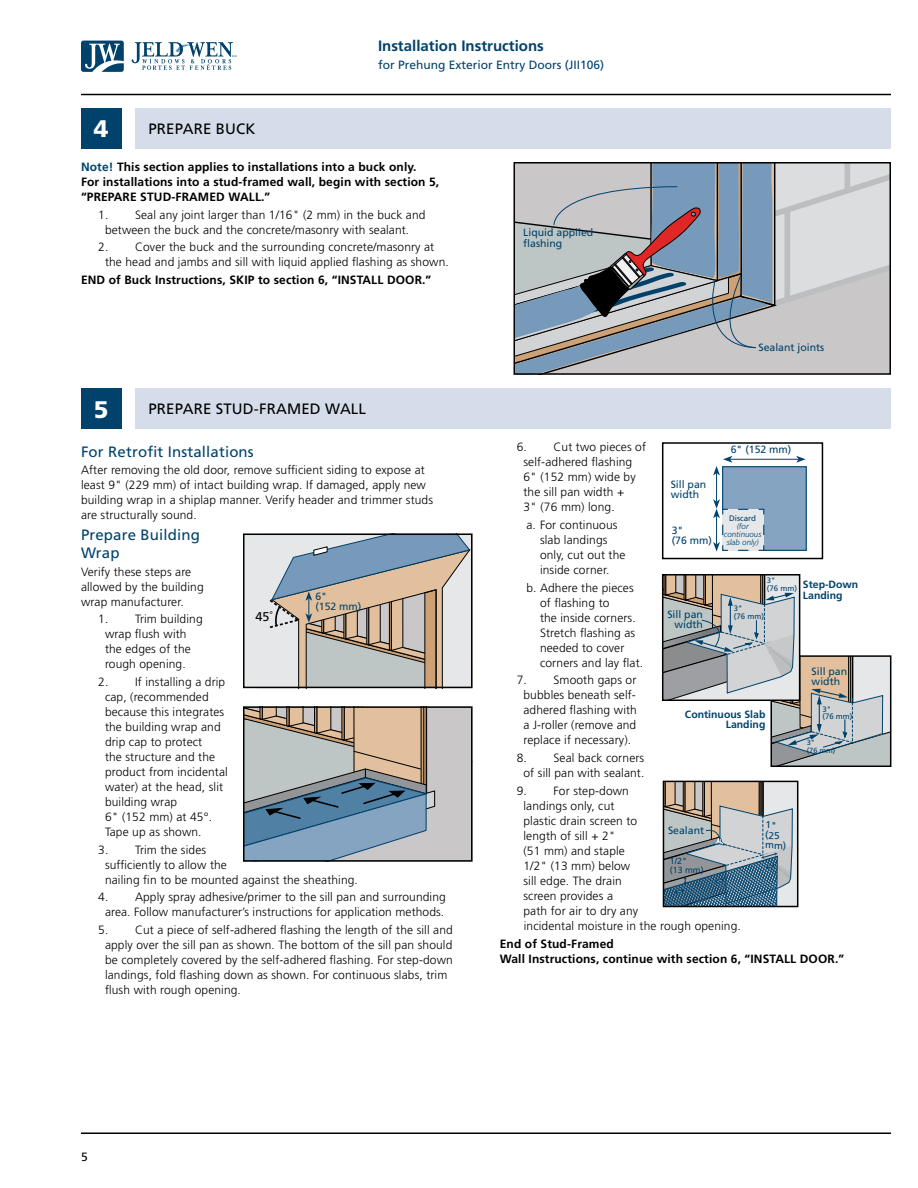
<style>
.page{position:relative;width:918px;height:1188px;background:#fff}
.page>*{position:absolute;margin:0;border:0;box-sizing:border-box;transform-origin:0 0}
.t1{font:900 24px "Frutiger LT Std";color:#fff}
.t2{font:15px/18px "Frutiger LT Std";letter-spacing:.01em;color:#00426c}
.t3{font:15px "Frutiger LT Std";letter-spacing:.01em;color:#000}
.t4{font:700 15px "Frutiger LT Std";color:#00426c}
.t5{font:12.75px "Frutiger LT Std";color:#000}
.t6{font:300 12px/15px "Frutiger LT Std";letter-spacing:.01em;color:#000}
.t7{font:700 12px/15px "Frutiger LT Std";letter-spacing:.01em;color:#000}
.t8{font:12px "Frutiger LT Std";color:#00426c}
.t9{font:12px "Frutiger LT Std";color:#000}
.t10{font:10.5px/10.5px "Frutiger LT Std";color:#00426c}
.t11{font:700 10.5px/10.5px "Frutiger LT Std";color:#00426c;text-align:right}
.t12{font:10.05px/10.1px "Frutiger LT Std";color:#00426c}
.t13{font:8.85px/8.9px "Frutiger LT Std";color:#00426c}
.t14{font:italic 300 7.95px/7.9px "Frutiger LT Std";color:#00426c;text-align:center}
.t15{font:7.95px "Frutiger LT Std";color:#00426c}
.t16{font:7.8px/7.5px "Frutiger LT Std";color:#00426c}
.t17{font:7.5px/7.2px "Frutiger LT Std";color:#00426c}
.s1{color:#00426c}
</style>
<div class="page">
<svg style="left:132px;top:42px;width:105px;height:28px"></svg>
<svg style="left:81px;top:41px;width:43px;height:31px"></svg>
<hr style="left:81px;top:94px;width:810px;height:1px;background:#000">
<hr style="left:81px;top:1132px;width:810px;height:2px;background:#000">
<div style="left:135px;top:108px;width:756px;height:40px;background:#d4dde9"></div>
<div style="left:81px;top:108px;width:41px;height:40px;background:#00426c"></div>
<svg style="left:246px;top:709px;width:223px;height:150px;background:#a0a7aa"></svg>
<div style="left:243px;top:706px;width:229px;height:156px;border:2px solid #000"></div>
<div style="left:662px;top:442px;width:161px;height:117px;border:2px solid #000"></div>
<div style="left:722px;top:466px;width:85px;height:85px;background:#85a4c2;border:1px solid #00426c"></div>
<hr style="left:730px;top:459px;width:69px;height:1px;background:#00426c">
<svg style="left:796px;top:456px;width:10px;height:7px"></svg>
<svg style="left:713px;top:456px;width:52px;height:95px"></svg>
<svg style="left:663px;top:781px;width:135px;height:126px;background:#979fa2"></svg>
<svg style="left:663px;top:575px;width:228px;height:191px"></svg>
<div style="left:135px;top:388px;width:756px;height:41px;background:#d4dde9"></div>
<div style="left:81px;top:388px;width:41px;height:41px;background:#00426c"></div>
<svg style="left:514px;top:163px;width:376px;height:211px;background:#aaafb6"></svg>
<svg style="left:243px;top:534px;width:229px;height:154px;background:#b8b7b3"></svg>
<p class="t4" style="left:378px;top:37px;width:167px">Installation Instructions</p>
<p class="t8" style="left:378px;top:58px;width:228px">for Prehung Exterior Entry Doors (JII106)</p>
<h1 class="t1" style="left:94px;top:114px;width:16px">4</h1>
<p class="t3" style="left:148px;top:120px;width:108px">PREPARE BUCK</p>
<p class="t7" style="left:81px;top:159px;width:360px"><span class="s1">Note!</span> This section applies to installations into a buck only.<br>For installations into a stud-framed wall, begin with section 5, “PREPARE STUD-FRAMED WALL.”</p>
<p class="t6" style="left:105px;top:207px;width:322px;text-indent:-7px">1. Seal any joint larger than 1/16" (2 mm) in the buck and between the buck and the concrete/masonry with sealant.</p>
<p class="t6" style="left:105px;top:240px;width:345px;text-indent:-7px">2. Cover the buck and the surrounding concrete/masonry at the head and jambs and sill with liquid applied flashing as shown.</p>
<p class="t7" style="left:81px;top:272px;width:352px">END of Buck Instructions, SKIP to section 6, “INSTALL DOOR.”</p>
<h1 class="t1" style="left:94px;top:395px;width:16px">5</h1>
<p class="t3" style="left:148px;top:400px;width:219px">PREPARE STUD-FRAMED WALL</p>
<p class="t2" style="left:81px;top:442px;width:174px">For Retrofit Installations</p>
<p class="t6" style="left:81px;top:463px;width:354px">After removing the old door, remove sufficient siding to expose at least 9" (229 mm) of intact building wrap. If damaged, apply new building wrap in a shiplap manner. Verify header and trimmer studs are structurally sound.</p>
<p class="t2" style="left:81px;top:526px;width:120px">Prepare Building<br>Wrap</p>
<p class="t6" style="left:81px;top:564px;width:124px">Verify these steps are allowed by the building wrap manufacturer.</p>
<p class="t6" style="left:105px;top:612px;width:99px;text-indent:-7px">1. Trim building wrap flush with the edges of the rough opening.</p>
<p class="t6" style="left:105px;top:675px;width:124px;text-indent:-7px">2. If installing a drip cap, (recommended because this integrates the building wrap and drip cap to protect<br>the structure and the product from incidental water) at the head, slit building wrap<br>6" (152 mm) at 45°.<br>Tape up as shown.</p>
<p class="t6" style="left:105px;top:842px;width:254px;text-indent:-7px">3. Trim the sides<br>sufficiently to allow the<br>nailing fin to be mounted against the sheathing.</p>
<p class="t6" style="left:98px;top:890px;width:349px;text-align:center">4. Apply spray adhesive/primer to the sill pan and surrounding area. Follow manufacturer’s instructions for application methods.</p>
<p class="t6" style="left:105px;top:923px;width:349px;text-indent:-7px">5. Cut a piece of self-adhered flashing the length of the sill and apply over the sill pan as shown. The bottom of the sill pan should be completely covered by the self-adhered flashing. For step-down landings, fold flashing down as shown. For continuous slabs, trim flush with rough opening.</p>
<p class="t10" style="left:315px;top:591px;width:48px">6"<br>(152 mm)</p>
<p class="t5" style="left:255px;top:609px;width:19px">45˚</p>
<p class="t10" style="left:523px;top:227px;width:72px">Liquid applied flashing</p>
<p class="t10" style="left:758px;top:342px;width:67px">Sealant joints</p>
<p class="t6" style="left:524px;top:440px;width:124px;text-indent:-7px">6. Cut two pieces of self-adhered flashing<br>6" (152 mm) wide by the sill pan width +<br>3" (76 mm) long.</p>
<p class="t6" style="left:540px;top:518px;width:87px;text-indent:-14px">a. For continuous slab landings only, cut out the inside corner.</p>
<p class="t6" style="left:540px;top:580px;width:105px;text-indent:-14px">b. Adhere the pieces of flashing to<br>the inside corners.<br>Stretch flashing as needed to cover corners and lay flat.</p>
<p class="t6" style="left:517px;top:673px;width:122px;text-align:center">7. Smooth gaps or bubbles beneath self&shy;adhered flashing with a J-roller (remove and replace if necessary).</p>
<p class="t6" style="left:517px;top:751px;width:129px;text-align:center">8. Seal back corners of sill pan with sealant.</p>
<p class="t6" style="left:524px;top:783px;width:219px;text-indent:-7px">9. For step-down<br>landings only, cut<br>plastic drain screen to<br>length of sill + 2"<br>(51 mm) and staple<br>1/2" (13 mm) below<br>sill edge. The drain<br>screen provides a<br>path for air to dry any<br>incidental moisture in the rough opening.</p>
<p class="t7" style="left:500px;top:936px;width:346px">End of Stud-Framed<br>Wall Instructions, continue with section 6, “INSTALL DOOR.”</p>
<p class="t10" style="left:731px;top:445px;width:62px">6" (152 mm)</p>
<p class="t10" style="left:671px;top:479px;width:37px">Sill pan width</p>
<p class="t10" style="left:672px;top:525px;width:42px">3"<br>(76 mm)</p>
<p class="t15" style="left:729px;top:513px;width:29px">Discard</p>
<p class="t14" style="left:724px;top:522px;width:39px">(for continuous slab only)</p>
<p class="t16" style="left:767px;top:577px;width:10px">3"</p>
<p class="t11" style="left:803px;top:580px;width:57px;text-align:left;text-indent:-36px"><sub>(76</sub> <sub>mm)</sub> Step-Down<br>Landing</p>
<p class="t10" style="left:667px;top:609px;width:37px;text-align:right">Sill pan width</p>
<p class="t16" style="left:734px;top:605px;width:32px">3"<br>(76 mm)</p>
<p class="t10" style="left:812px;top:666px;width:37px">Sill pan width</p>
<p class="t16" style="left:822px;top:705px;width:32px">3"<br>(76 mm)</p>
<p class="t17" style="left:807px;top:739px;width:30px">3"<br>(76 mm)</p>
<p class="t11" style="left:685px;top:709px;width:82px">Continuous Slab<br>Landing</p>
<p class="t10" style="left:668px;top:825px;width:38px">Sealant</p>
<p class="t12" style="left:766px;top:820px;width:23px;rotate:1deg">1" (25 mm)</p>
<p class="t13" style="left:670px;top:857px;width:35px">1/2"<br>(13 mm)</p>
<p class="t9" style="left:81px;top:1150px;width:8px">5</p>
</div>
